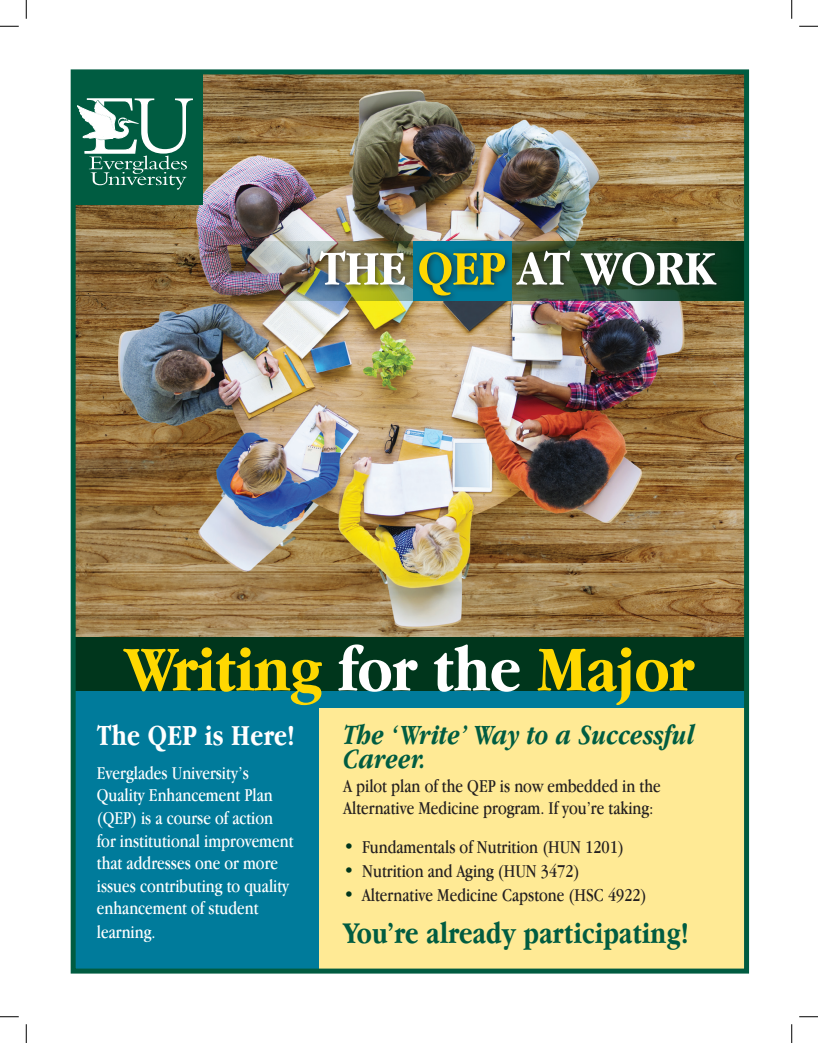
<style>
.page{position:relative;width:818px;height:1043px;background:#fff}
.page>*{position:absolute;margin:0;border:0;box-sizing:border-box;transform-origin:0 0}
.t1{font:700 66.25px "Apple Garamond";letter-spacing:-.01em;color:#ffd801;scale:1.1 1}
.t2{font:700 50px "Apple Garamond";letter-spacing:-.01em;color:#fff;scale:1.1 1}
.t3{font:700 31.25px "Apple Garamond";letter-spacing:.01em;color:#005c41}
.t4{font:700 30px "Apple Garamond";letter-spacing:.01em;color:#fff}
.t5{font:italic 700 28.75px/23.8px "Apple Garamond";letter-spacing:.01em;color:#005c41}
.t6{font:18.75px/22.5px "Apple Garamond";color:#231f20}
.t7{font:18.75px/22.6px "Apple Garamond";color:#fff}
.s1{color:#ffd801}
.s2{color:#fff}
.s3{color:#00361c}
</style>
<div class="page">
<div style="left:74px;top:700px;width:245px;height:269px;background:#007b9b"></div>
<img style="left:77px;top:75px;width:666px;height:562px">
<div style="left:319px;top:708px;width:427px;height:263px;background:#ffea95"></div>
<img style="left:232px;top:241px;width:511px;height:60px">
<div style="left:413px;top:241px;width:98px;height:60px;background:#007b9b"></div>
<div style="left:313px;top:245px;width:410px;height:58px;background:#231f20;opacity:.75"></div>
<div style="left:72px;top:637px;width:675px;height:54px;background:#00361c"></div>
<div style="left:72px;top:691px;width:675px;height:17px;background:#007b9b"></div>
<div style="left:71px;top:69px;width:678px;height:904px;border:5px solid #005c41"></div>
<div style="left:71px;top:72px;width:132px;height:133px;background:#005c41"></div>
<svg style="left:77px;top:98px;width:116px;height:92px"></svg>
<svg style="left:0;top:25px;width:19px;height:2px"></svg>
<svg style="left:799px;top:25px;width:19px;height:2px"></svg>
<svg style="left:0;top:1016px;width:19px;height:1px"></svg>
<svg style="left:799px;top:1016px;width:19px;height:1px"></svg>
<svg style="left:25px;top:0;width:2px;height:19px"></svg>
<svg style="left:25px;top:1024px;width:2px;height:18px"></svg>
<svg style="left:791px;top:0;width:1px;height:19px"></svg>
<svg style="left:791px;top:1024px;width:1px;height:18px"></svg>
<h2 class="t2" style="left:319px;top:240px;width:361px">The <span class="s1">QEP</span> at Work</h2>
<h1 class="t1" style="left:125px;top:632px;width:519px">Writing <span class="s2">for the</span> Major</h1>
<h3 class="t5" style="left:343px;top:722px;width:353px">The ‘Write’ Way to a Successful<br>Career.</h3>
<p class="t6" style="left:343px;top:774px;width:319px">A pilot plan of the QEP is now embedded in the<br>Alternative Medicine program. If you’re taking:</p>
<p class="t6" style="left:343px;top:835px;width:282px"><span class="s3">•</span> Fundamentals of Nutrition (HUN 1201)</p>
<p class="t6" style="left:343px;top:859px;width:237px"><span class="s3">•</span> Nutrition and Aging (HUN 3472)</p>
<p class="t6" style="left:343px;top:883px;width:304px"><span class="s3">•</span> Alternative Medicine Capstone (HSC 4922)</p>
<h3 class="t3" style="left:343px;top:915px;width:347px">You’re already participating!</h3>
<h3 class="t4" style="left:97px;top:718px;width:200px">The QEP is Here!</h3>
<p class="t7" style="left:97px;top:761px;width:198px">Everglades University’s<br>Quality Enhancement Plan (QEP) is a course of action for institutional improvement that addresses one or more issues contributing to quality enhancement of student learning.</p>
</div>
